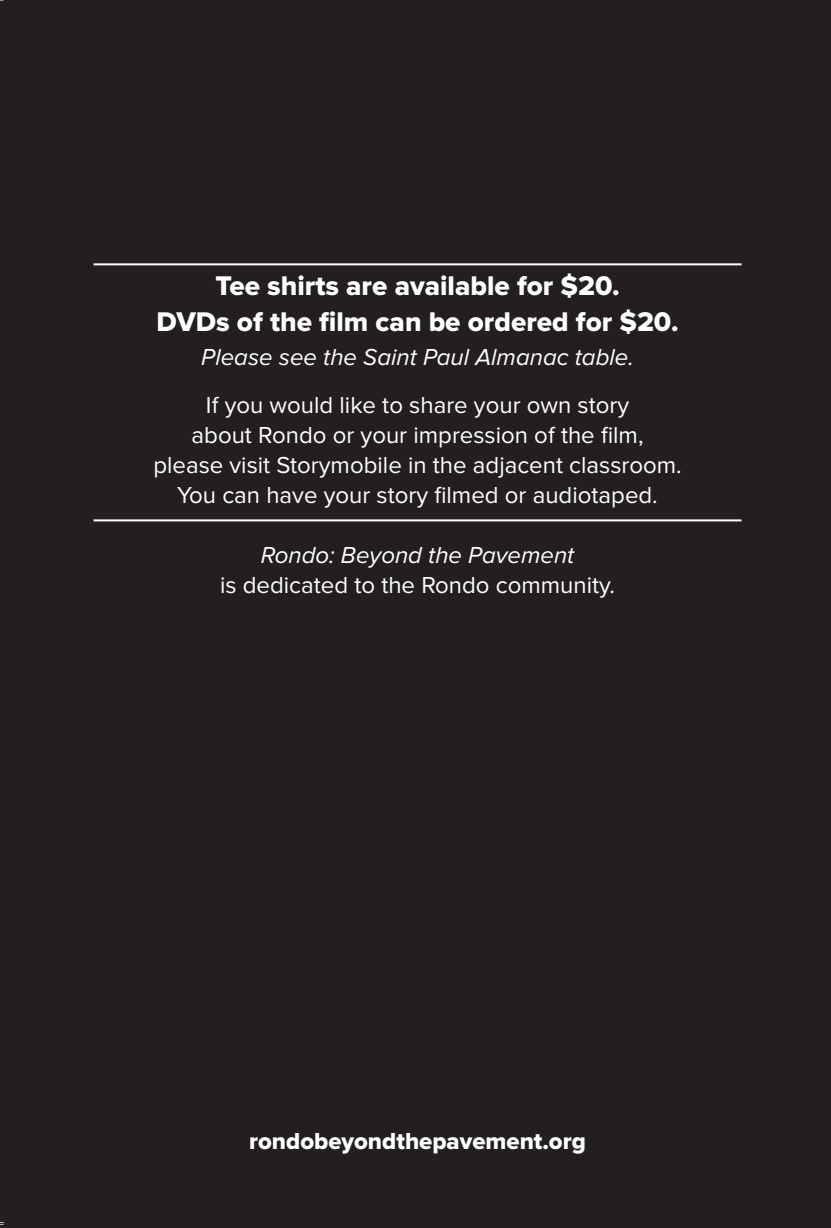
<style>
.page{position:relative;width:831px;height:1228px;background:#231f20}
.page>*{position:absolute;margin:0;border:0;box-sizing:border-box;transform-origin:0 0}
.t1{font:28px "Proxima Nova Extrabld";color:#fff}
.t2{font:24px/30px "Proxima Nova";color:#fff;text-align:center}
.t3{font:italic 24px "Proxima Nova";color:#fff}
.t4{font:24px "Proxima Nova Extrabld";color:#fff}
.s1{font-style:italic}
</style>
<div class="page">
<hr style="left:94px;top:263px;width:648px;height:2px;background:#fff">
<hr style="left:94px;top:519px;width:648px;height:2px;background:#fff">
<p class="t1" style="left:215px;top:270px;width:406px">Tee shirts are available for $20.</p>
<p class="t1" style="left:157px;top:306px;width:523px">DVDs of the film can be ordered for $20.</p>
<p class="t3" style="left:201px;top:344px;width:434px">Please see the Saint Paul Almanac table.</p>
<p class="t2" style="left:153px;top:391px;width:530px">If you would like to share your own story<br>about Rondo or your impression of the film,<br>please visit Storymobile in the adjacent classroom.<br>You can have your story filmed or audiotaped.</p>
<p class="t2" style="left:220px;top:541px;width:397px"><span class="s1">Rondo: Beyond the Pavement<br></span>is dedicated to the Rondo community.</p>
<p class="t4" style="left:249px;top:1127px;width:338px">rondobeyondthepavement.org</p>
</div>
